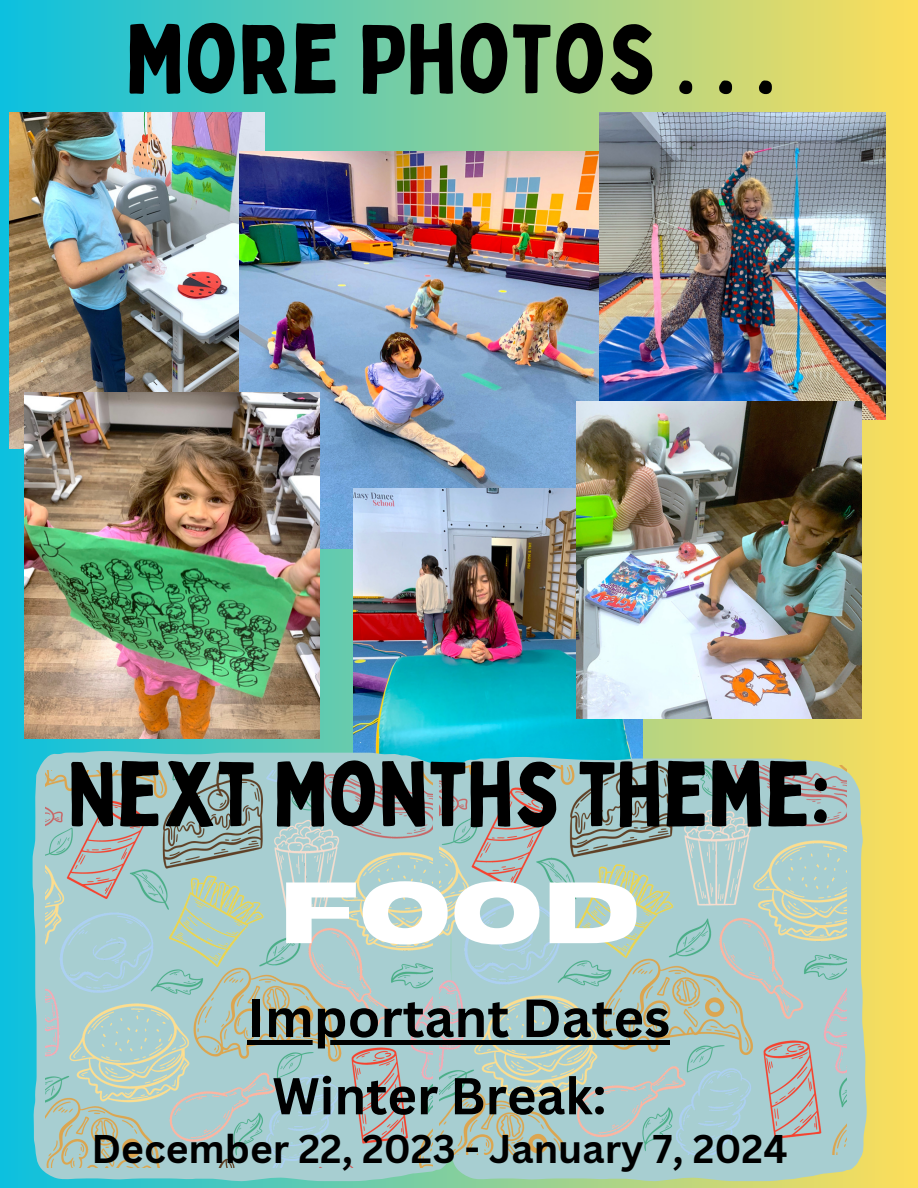
<style>
.page{position:relative;width:918px;height:1188px;background:#fff}
.page>*{position:absolute;margin:0;border:0;box-sizing:border-box;transform-origin:0 0}
.t1{font:96px "Bobby Jones";color:#000}
.t2{font:89.55px "Bobby Jones";color:#000}
.t3{font:700 86.7px "Horizon";color:#fff}
.t4{font:700 52.5px "Canva Sans";color:#000}
.t5{font:700 50.55px "Canva Sans";color:#000}
.t6{font:700 39px "Canva Sans";color:#000}
</style>
<div class="page">
<div style="left:0;top:0;width:918px;height:1188px;background:linear-gradient(to right,#0dbfde,#fcde5b)"></div>
<img style="left:10px;top:113px;width:254px;height:335px">
<img style="left:239px;top:151px;width:361px;height:398px">
<img style="left:353px;top:488px;width:289px;height:268px">
<img style="left:24px;top:392px;width:296px;height:347px">
<img style="left:600px;top:113px;width:286px;height:307px">
<img style="left:577px;top:402px;width:284px;height:317px">
<svg style="left:33px;top:750px;width:425px;height:432px;fill:#a7ced1"></svg>
<svg style="left:449px;top:756px;width:419px;height:426px;fill:#a7ced1"></svg>
<img style="left:46px;top:770px;width:387px;height:398px">
<img style="left:440px;top:765px;width:407px;height:389px">
<div style="left:248px;top:1040px;width:422px;height:5px;background:#000"></div>
<p class="t1" style="left:126px;top:-1px;width:652px">MORE PHOTOS . . .</p>
<p class="t2" style="left:68px;top:738px;width:764px">NEXT MONTHS THEME:</p>
<p class="t3" style="left:279px;top:871px;width:362px">Food</p>
<p class="t4" style="left:248px;top:981px;width:424px">Important Dates</p>
<p class="t5" style="left:272px;top:1060px;width:336px">Winter Break:</p>
<p class="t6" style="left:92px;top:1121px;width:698px">December 22, 2023 - January 7, 2024</p>
</div>
